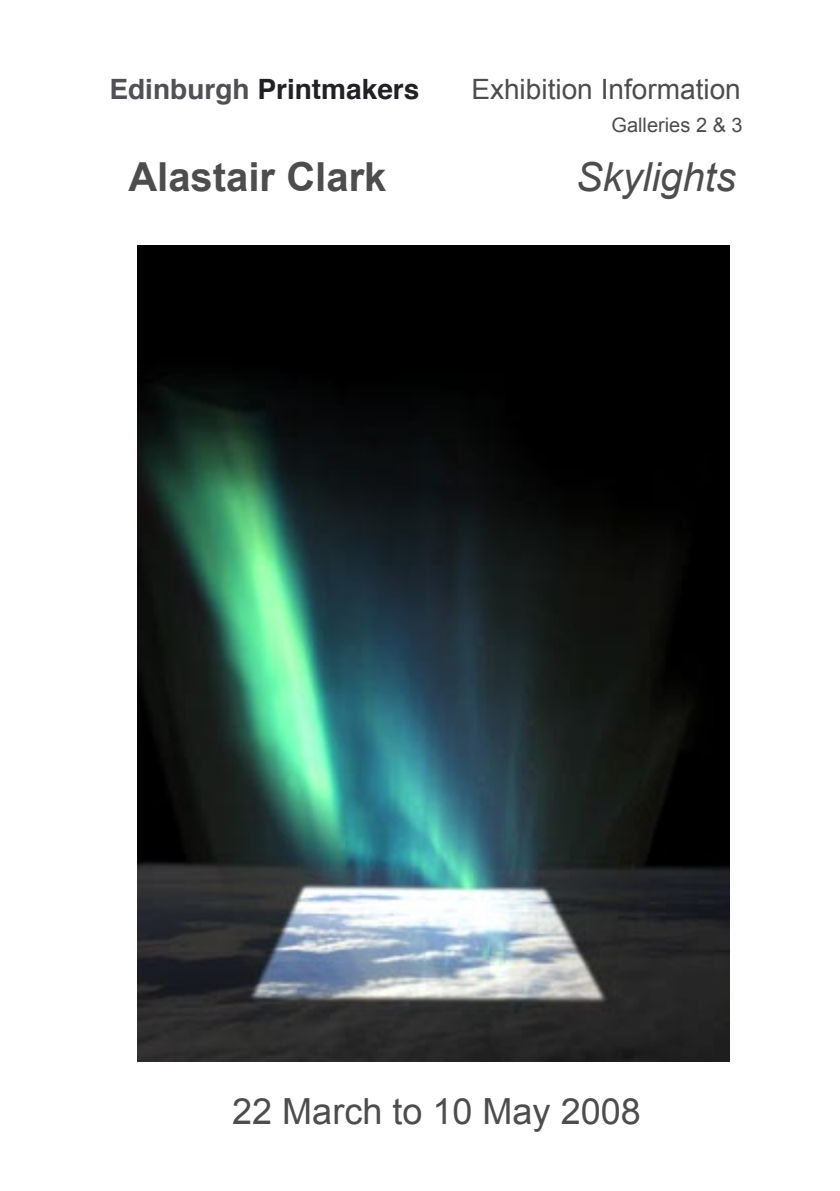
<style>
.page{position:relative;width:840px;height:1191px;background:#fff}
.page>*{position:absolute;margin:0;border:0;box-sizing:border-box;transform-origin:0 0}
.t1{font:700 40px "Arial";color:#4d4d4d}
.t2{font:italic 40px "Arial";color:#4d4d4d}
.heading_9{font:36px "Arial";color:#4d4d4d}
.t3{font:28px "Arial";color:#4d4d4d}
.t4{font:700 28px "Helvetica";color:#212125}
.t5{font:20px "Arial";color:#4d4d4d}
.s1{color:#515054}
</style>
<div class="page">
<img style="left:137px;top:245px;width:591px;height:816px">
<p class="t4" style="left:109px;top:70px;width:311px"><span class="s1">Edinburgh</span> Printmakers</p>
<p class="t3" style="left:471px;top:73px;width:271px">Exhibition Information</p>
<p class="t5" style="left:611px;top:114px;width:133px">Galleries 2 &amp; 3</p>
<p class="t1" style="left:128px;top:155px;width:259px">Alastair Clark</p>
<p class="t2" style="left:575px;top:155px;width:162px">Skylights</p>
<p class="heading_9" style="left:232px;top:1091px;width:410px">22 March to 10 May 2008</p>
</div>
